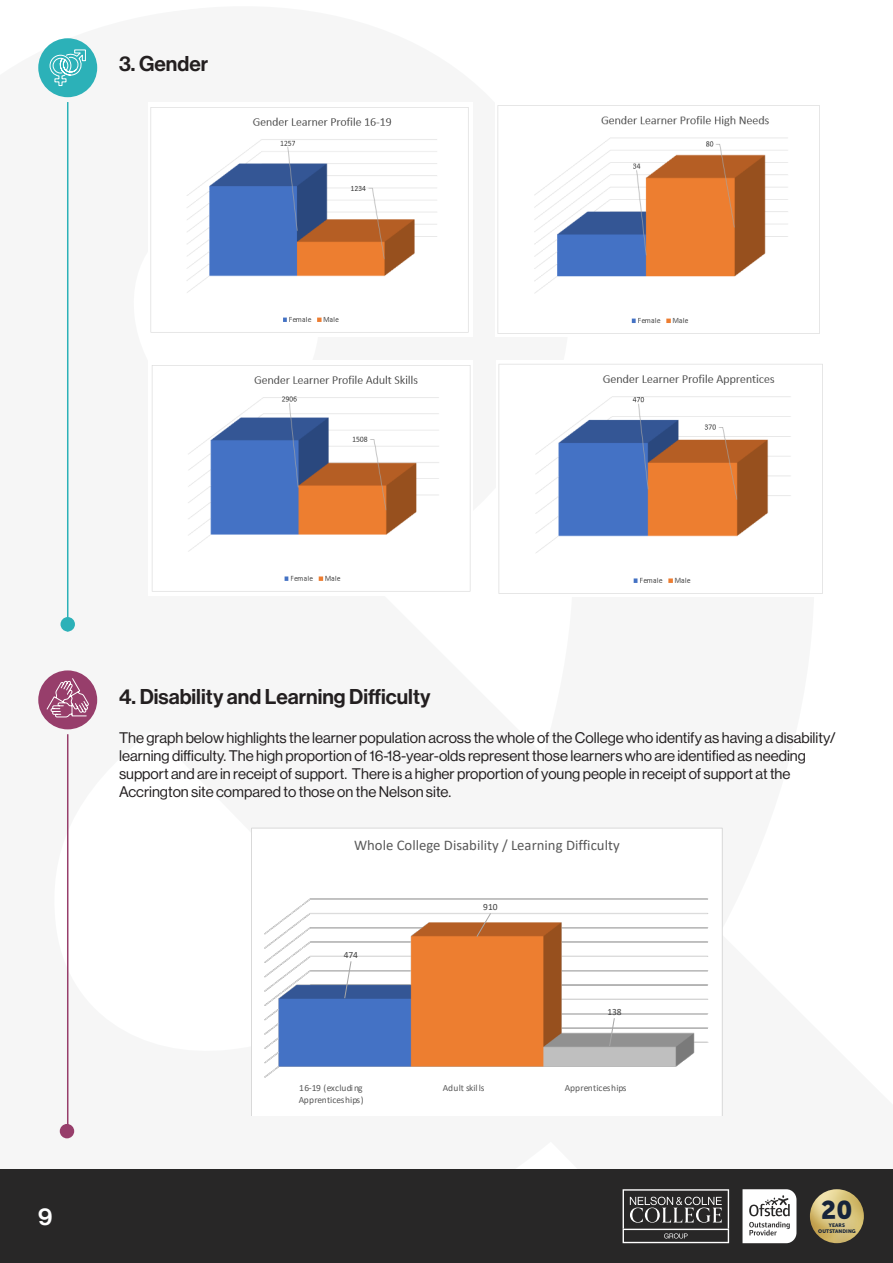
<style>
.page{position:relative;width:893px;height:1263px;background:#fff}
.page>*{position:absolute;margin:0;border:0;box-sizing:border-box;transform-origin:0 0}
.t1{font:24px "N Haas Grotesk DS Pro 65 Md";color:#fff}
.t2{font:21px "N Haas Grotesk DS Pro 65 Md";color:#231f20}
.t3{font:15px/18px "N Haas Grotesk DS Pro 55 Rg";color:#231f20}
.t4{font:14.7px "Calibri";color:#595959}
.t5{font:9.45px/11.6px "Calibri";letter-spacing:-.005em;color:#595959}
.t6{font:9.45px "Calibri";color:#404040}
.t7{font:5.1px/6.1px "Museo Sans 900";color:#16243a;text-align:center}
</style>
<div class="page">
<div style="left:0;top:1169px;width:893px;height:94px;background:#282727"></div>
<svg style="left:742px;top:1189px;width:54px;height:54px;background:#dadada"></svg>
<svg style="left:623px;top:1189px;width:106px;height:54px"></svg>
<img style="left:810px;top:1189px;width:54px;height:54px">
<div style="left:38px;top:38px;width:59px;height:59px;background:#2cb1b8;border-radius:50%"></div>
<hr style="left:67px;top:102px;width:1px;height:529px;background:#2cb1b8">
<div style="left:61px;top:617px;width:14px;height:14px;background:#2cb1b8;border-radius:50%"></div>
<svg style="left:49px;top:49px;width:37px;height:37px"></svg>
<img style="left:150px;top:107px;width:319px;height:226px">
<img style="left:152px;top:365px;width:319px;height:227px">
<img style="left:497px;top:105px;width:323px;height:229px">
<img style="left:498px;top:364px;width:325px;height:230px">
<div style="left:38px;top:670px;width:59px;height:59px;background:#973e6b;border-radius:50%"></div>
<hr style="left:67px;top:734px;width:1px;height:397px;background:#973e6b">
<div style="left:60px;top:1124px;width:14px;height:14px;background:#973e6b;border-radius:50%"></div>
<svg style="left:251px;top:828px;width:472px;height:287px"></svg>
<svg style="left:46px;top:677px;width:44px;height:41px"></svg>
<svg style="left:822px;top:1200px;width:29px;height:19px"></svg>
<p class="t2" style="left:119px;top:52px;width:91px">3. Gender</p>
<p class="t1" style="left:38px;top:1203px;width:16px">9</p>
<p class="t2" style="left:119px;top:684px;width:313px">4. Disability and Learning Difficulty</p>
<p class="t3" style="left:119px;top:729px;width:718px">The graph below highlights the learner population across the whole of the College who identify as having a disability/ learning difficulty. The high proportion of 16-18-year-olds represent those learners who are identified as needing support and are in receipt of support. There is a higher proportion of young people in receipt of support at the Accrington site compared to those on the Nelson site.</p>
<p class="t4" style="left:354px;top:835px;width:267px">Whole College Disability / Learning Difficulty</p>
<p class="t6" style="left:344px;top:948px;width:16px">474</p>
<p class="t6" style="left:483px;top:900px;width:16px">910</p>
<p class="t6" style="left:607px;top:1005px;width:16px">138</p>
<p class="t5" style="left:299px;top:1082px;width:67px">16-19 (excluding<br>Apprenticeships)</p>
<p class="t5" style="left:443px;top:1082px;width:43px">Adult skills</p>
<p class="t5" style="left:565px;top:1082px;width:63px">Apprenticeships</p>
<p class="t7" style="left:818px;top:1222px;width:39px;rotate:-1deg">YEARS<br>OUTSTANDING</p>
</div>
